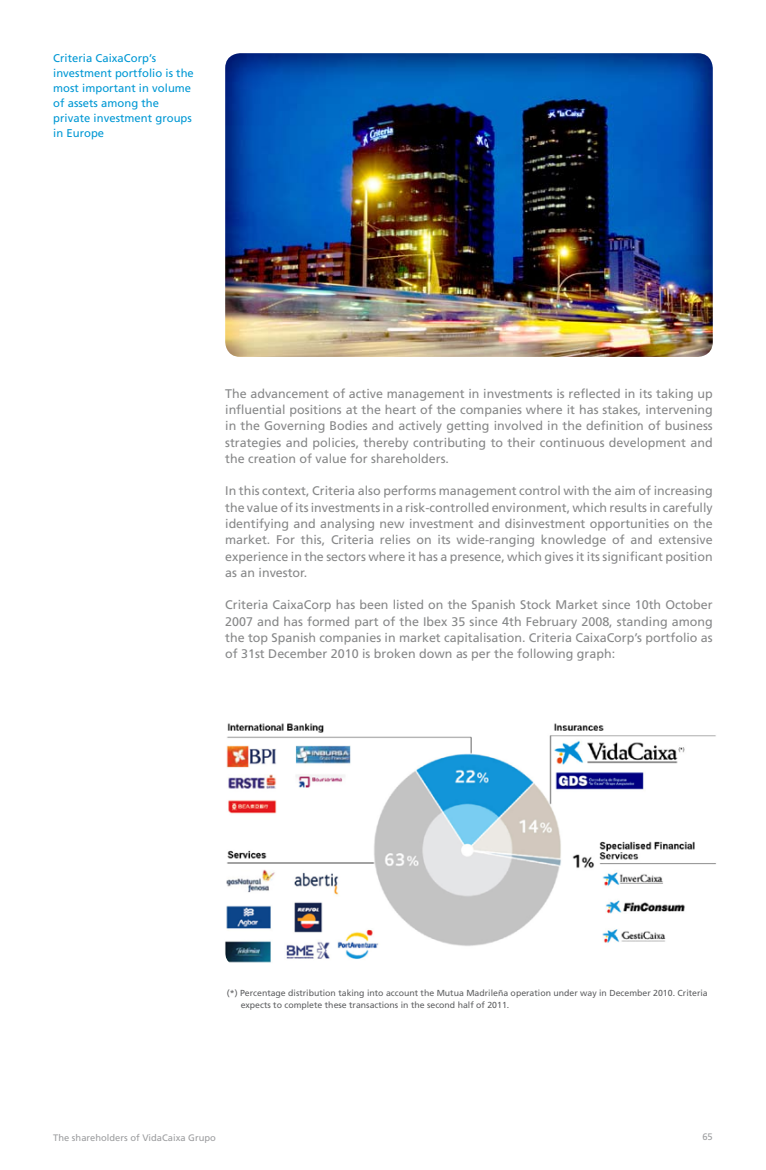
<style>
.page{position:relative;width:766px;height:1170px;background:#fff}
.page>*{position:absolute;margin:0;border:0;box-sizing:border-box;transform-origin:0 0}
.t1{font:12.5px/16.2px "Frutiger LT Std";color:#878889;text-align:justify}
.t2{font:11.25px/15px "Frutiger LT Std";letter-spacing:.005em;color:#0098d4}
.t3{font:9.38px "Frutiger LT Std";color:#9c9d9f}
.t4{font:8.75px/11.2px "Frutiger LT Std";color:#5f6062}
</style>
<div class="page">
<img style="left:225px;top:53px;width:487px;height:304px;border-radius:15px">
<img style="left:225px;top:710px;width:491px;height:256px;border-radius:15px">
<p class="t2" style="left:53px;top:50px;width:142px">Criteria CaixaCorp’s investment portfolio is the most important in volume of assets among the private investment groups in Europe</p>
<p class="t1" style="left:225px;top:385px;width:489px">The advancement of active management in investments is reflected in its taking up influential positions at the heart of the companies where it has stakes, intervening in the Governing Bodies and actively getting involved in the definition of business strategies and policies, thereby contributing to their continuous development and the creation of value for shareholders.</p>
<p class="t1" style="left:225px;top:483px;width:489px">In this context, Criteria also performs management control with the aim of increasing the value of its investments in a risk-controlled environment, which results in carefully identifying and analysing new investment and disinvestment opportunities on the market. For this, Criteria relies on its wide-ranging knowledge of and extensive experience in the sectors where it has a presence, which gives it its significant position as an investor.</p>
<p class="t1" style="left:225px;top:597px;width:489px">Criteria CaixaCorp has been listed on the Spanish Stock Market since 10th October 2007 and has formed part of the Ibex 35 since 4th February 2008, standing among the top Spanish companies in market capitalisation. Criteria CaixaCorp’s portfolio as of 31st December 2010 is broken down as per the following graph:</p>
<p class="t4" style="left:241px;top:987px;width:468px;text-indent:-14px">(*) Percentage distribution taking into account the Mutua Madrileña operation under way in December 2010. Criteria expects to complete these transactions in the second half of 2011.</p>
<p class="t3" style="left:53px;top:1132px;width:164px">The shareholders of VidaCaixa Grupo</p>
<p class="t3" style="left:702px;top:1131px;width:12px">65</p>
</div>
